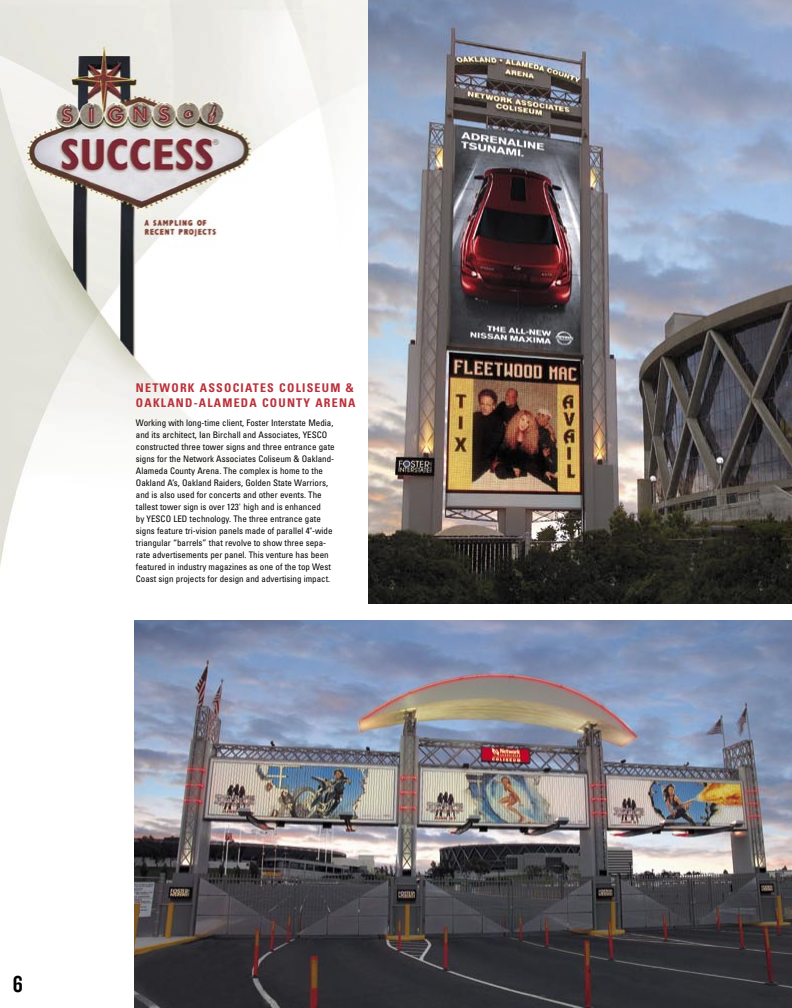
<style>
.page{position:relative;width:792px;height:1008px;background:#fff}
.page>*{position:absolute;margin:0;border:0;box-sizing:border-box;transform-origin:0 0}
.t1{font:24px "Knockout HTF49 Liteweight";color:#000}
.sos_header{font:700 condensed 12px/15px "Univers";letter-spacing:.1em;color:#ba313b}
.t2{font:condensed 9px/12px "Univers";color:#000}
</style>
<div class="page">
<img style="left:0;top:0;width:527px;height:622px">
<img style="left:369px;top:0;width:423px;height:603px">
<img style="left:135px;top:621px;width:657px;height:387px">
<p class="sos_header" style="left:136px;top:380px;width:221px">NETWORK ASSOCIATES COLISEUM &amp;<br>OAKLAND-ALAMEDA COUNTY ARENA</p>
<p class="t2" style="left:136px;top:416px;width:200px">Working with long-time client, Foster Interstate Media, and its architect, Ian Birchall and Associates, YESCO constructed three tower signs and three entrance gate signs for the Network Associates Coliseum &amp; Oakland-Alameda County Arena. The complex is home to the Oakland A’s, Oakland Raiders, Golden State Warriors, and is also used for concerts and other events. The tallest tower sign is over 123' high and is enhanced<br>by YESCO LED technology. The three entrance gate signs feature tri-vision panels made of parallel 4"-wide triangular “barrels” that revolve to show three sepa&shy;rate advertisements per panel. This venture has been featured in industry magazines as one of the top West Coast sign projects for design and advertising impact.</p>
<p class="t1" style="left:13px;top:972px;width:12px">6</p>
</div>
